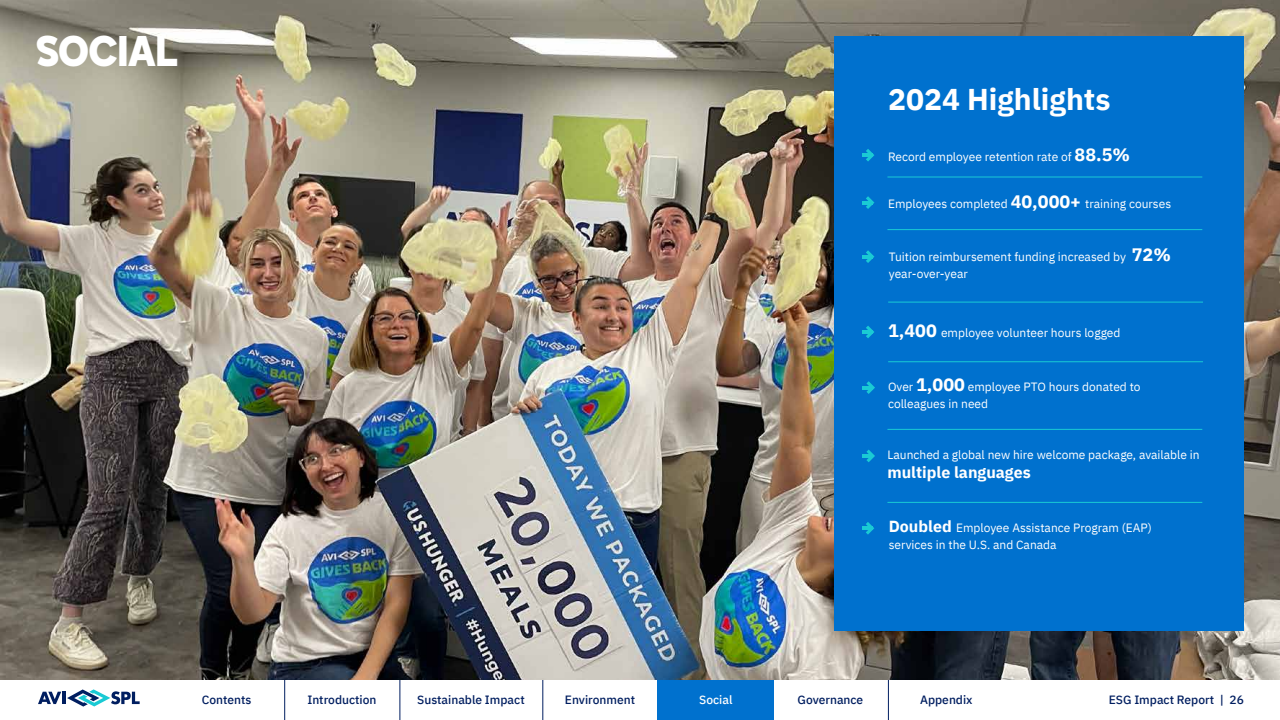
<style>
.page{position:relative;width:1280px;height:720px;background:#fff}
.page>*{position:absolute;margin:0;border:0;box-sizing:border-box;transform-origin:0 0}
.t1{font:700 40px "Salmond";color:#fff}
.t2{font:700 30px "IBM Plex Sans";color:#fff}
.t3{font:700 16px "IBM Plex Sans";color:#fff}
.t4{font:12px/17px "IBM Plex Sans";color:#fff}
.t5{font:500 12px "IBM Plex Sans";color:#001e60}
.t6{font:500 12px "IBM Plex Sans";color:#fff}
.s1{font-weight:700;font-size:18px}
.s2{font-weight:700;font-size:16px}
</style>
<div class="page">
<svg style="left:38px;top:689px;width:102px;height:18px"></svg>
<hr style="left:542px;top:679px;width:1px;height:41px;background:#001e60">
<hr style="left:400px;top:679px;width:1px;height:41px;background:#001e60">
<hr style="left:284px;top:679px;width:1px;height:41px;background:#001e60">
<hr style="left:888px;top:679px;width:1px;height:41px;background:#001e60">
<div style="left:658px;top:679px;width:116px;height:41px;background:#0071ce"></div>
<hr style="left:36px;top:679px;width:1208px;height:1px;background:#001e60">
<img style="left:0;top:0;width:1280px;height:679px">
<div style="left:835px;top:36px;width:409px;height:594px;background:#0071ce"></div>
<hr style="left:887px;top:177px;width:315px;height:1px;background:#1acad4">
<hr style="left:887px;top:229px;width:315px;height:1px;background:#1acad4">
<hr style="left:888px;top:302px;width:315px;height:1px;background:#1acad4">
<hr style="left:888px;top:361px;width:315px;height:1px;background:#1acad4">
<svg style="left:862px;top:149px;width:12px;height:13px"></svg>
<svg style="left:862px;top:196px;width:12px;height:13px"></svg>
<hr style="left:887px;top:429px;width:315px;height:1px;background:#1acad4">
<svg style="left:862px;top:250px;width:12px;height:13px"></svg>
<hr style="left:862px;top:330px;width:10px;height:4px;background:#1acad4">
<svg style="left:866px;top:326px;width:8px;height:12px"></svg>
<svg style="left:863px;top:381px;width:12px;height:13px"></svg>
<svg style="left:863px;top:450px;width:12px;height:12px"></svg>
<hr style="left:887px;top:502px;width:315px;height:1px;background:#1acad4">
<svg style="left:862px;top:522px;width:12px;height:13px"></svg>
<h1 class="t1" style="left:36px;top:22px;width:144px">SOCIAL</h1>
<h2 class="t2" style="left:888px;top:76px;width:224px">2024 Highlights</h2>
<p class="t4" style="left:888px;top:147px;width:244px">Record employee retention rate of <span class="s1">88.5%</span></p>
<p class="t4" style="left:888px;top:194px;width:285px">Employees completed <span class="s1">40,000+</span> training courses</p>
<p class="t4" style="left:889px;top:247px;width:284px">Tuition reimbursement funding increased by <span class="s1">72% </span>year-over-year</p>
<p class="t4" style="left:888px;top:323px;width:234px"><span class="s1">1,400</span> employee volunteer hours logged</p>
<p class="t4" style="left:888px;top:377px;width:254px">Over <span class="s1">1,000</span> employee PTO hours donated to colleagues in need</p>
<p class="t4" style="left:887px;top:446px;width:314px">Launched a global new hire welcome package, available in</p>
<h3 class="t3" style="left:887px;top:460px;width:145px">multiple languages</h3>
<p class="t4" style="left:889px;top:518px;width:265px"><span class="s2">Doubled</span> Employee Assistance Program (EAP) services in the U.S. and Canada</p>
<p class="t5" style="left:202px;top:691px;width:51px">Contents</p>
<p class="t5" style="left:307px;top:691px;width:71px">Introduction</p>
<p class="t5" style="left:417px;top:691px;width:109px">Sustainable Impact</p>
<p class="t5" style="left:565px;top:691px;width:72px">Environment</p>
<p class="t6" style="left:699px;top:691px;width:35px">Social</p>
<p class="t5" style="left:798px;top:691px;width:67px">Governance</p>
<p class="t5" style="left:920px;top:691px;width:54px">Appendix</p>
<p class="t5" style="left:1109px;top:691px;width:137px">ESG Impact Report | 26</p>
</div>
